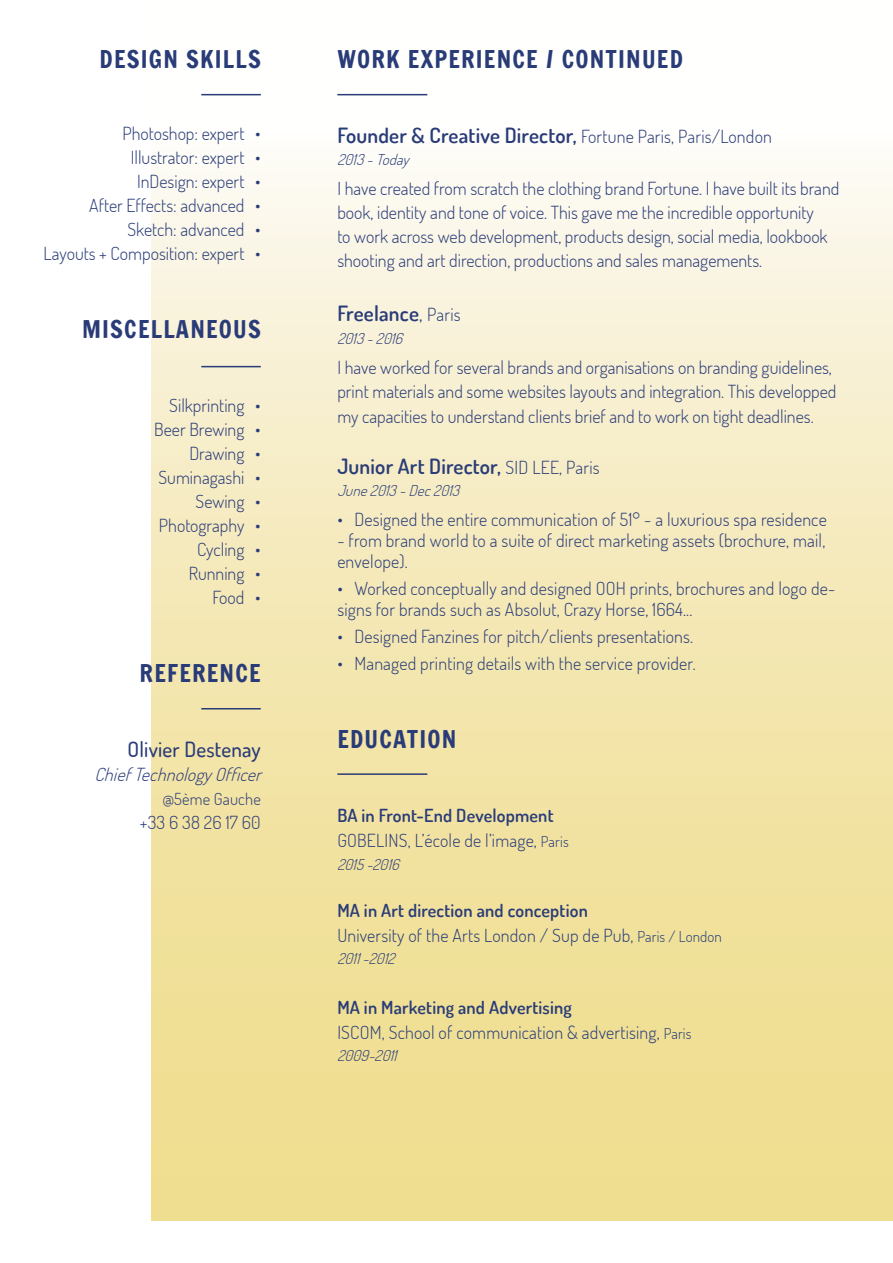
<style>
.page{position:relative;width:893px;height:1263px;background:#fff}
.page>*{position:absolute;margin:0;border:0;box-sizing:border-box;transform-origin:0 0}
.t1{font:24px "Francois One";letter-spacing:.05em;color:#2a3c78}
.t2{font:600 21px "Dosis";letter-spacing:.01em;color:#2a3c78}
.t3{font:500 21px "Dosis";letter-spacing:.01em;color:#2a3c78}
.t4{font:300 18px/24px "Dosis";color:#2a3c78}
.t5{font:italic 300 18px "Dosis";color:#2a3c78}
.t6{font:300 16.5px "Dosis";letter-spacing:.01em;color:#2a3c78}
.t7{font:italic 300 15px "Dosis";color:#2a3c78}
.s1{font-weight:300;font-size:18px}
.s2{font-weight:300}
.s3{font-weight:600}
.s4{font-size:15px}
</style>
<div class="page">
<div style="left:152px;top:0;width:741px;height:1221px;background:linear-gradient(to bottom,#fefdfd,#edd87f)"></div>
<hr style="left:201px;top:366px;width:60px;height:1px;background:#2a3c78">
<hr style="left:201px;top:708px;width:60px;height:1px;background:#2a3c78">
<hr style="left:337px;top:773px;width:90px;height:2px;background:#2a3c78">
<hr style="left:337px;top:94px;width:90px;height:1px;background:#2a3c78">
<hr style="left:201px;top:94px;width:60px;height:1px;background:#2a3c78">
<h1 class="t1" style="left:100px;top:42px;width:163px">DESIGN SKILLS</h1>
<p class="t4" style="left:43px;top:120px;width:219px;text-align:right">Photoshop: expert •<br>Illustrator: expert •<br>InDesign: expert •<br>After Effects: advanced •<br>Sketch: advanced •<br>Layouts + Composition: expert •</p>
<h1 class="t1" style="left:82px;top:312px;width:180px">MISCELLANEOUS</h1>
<p class="t4" style="left:154px;top:392px;width:108px;text-align:right">Silkprinting •<br>Beer Brewing •<br>Drawing •<br>Suminagashi •<br>Sewing •<br>Photography •<br>Cycling •<br>Running •<br>Food •</p>
<h1 class="t1" style="left:140px;top:656px;width:123px">REFERENCE</h1>
<p class="t3" style="left:128px;top:736px;width:135px">Olivier Destenay</p>
<p class="t5" style="left:94px;top:763px;width:174px">Chief Technology Officer</p>
<p class="t6" style="left:162px;top:788px;width:100px">@5ème Gauche</p>
<p class="t4" style="left:140px;top:810px;width:122px">+33 6 38 26 17 60</p>
<h1 class="t1" style="left:337px;top:42px;width:347px">WORK EXPERIENCE / CONTINUED</h1>
<p class="t2" style="left:337px;top:122px;width:436px">Founder &amp; Creative Director, <span class="s1">Fortune Paris, Paris/London</span></p>
<p class="t7" style="left:337px;top:150px;width:78px">2013-Today</p>
<p class="t4" style="left:337px;top:176px;width:504px">I have created from scratch the clothing brand Fortune. I have built its brand book, identity and tone of voice. This gave me the incredible opportunity<br>to work across web development, products design, social media, lookbook shooting and art direction, productions and sales managements.</p>
<p class="t2" style="left:337px;top:300px;width:125px">Freelance<span class="s2">,</span> <span class="s1">Paris</span></p>
<p class="t7" style="left:337px;top:328px;width:71px">2013-2016</p>
<p class="t4" style="left:337px;top:354px;width:501px;line-height:24.6px">I have worked for several brands and organisations on branding guidelines, print materials and some websites layouts and integration. This developped my capacities to understand clients brief and to work on tight deadlines.</p>
<p class="t2" style="left:337px;top:452px;width:264px">Junior Art Director, <span class="s1">SID LEE, Paris</span></p>
<p class="t7" style="left:337px;top:481px;width:128px">June2013-Dec2013</p>
<p class="t4" style="left:337px;top:507px;width:491px">• Designed the entire communication of 51° - a luxurious spa residence</p>
<p class="t4" style="left:337px;top:529px;width:489px;line-height:21px">- from brand world to a suite of direct marketing assets (brochure, mail, envelope).</p>
<p class="t4" style="left:337px;top:577px;width:499px;line-height:21px">• Worked conceptually and designed OOH prints, brochures and logo de&shy;signs for brands such as Absolut, Crazy Horse, 1664...</p>
<p class="t4" style="left:337px;top:624px;width:357px">• Designed Fanzines for pitch/clients presentations.</p>
<p class="t4" style="left:337px;top:651px;width:360px">• Managed printing details with the service provider.</p>
<h1 class="t1" style="left:337px;top:722px;width:121px">EDUCATION</h1>
<p class="t4" style="left:337px;top:802px;width:233px;line-height:25.2px"><span class="s3">BA in Front-End Development<br></span>GOBELINS, L’école de l’image, <span class="s4">Paris</span></p>
<p class="t7" style="left:337px;top:854px;width:68px">2015-2016</p>
<p class="t4" style="left:337px;top:897px;width:386px;line-height:25.2px"><span class="s3">MA in Art direction and conception<br></span>University of the Arts London / Sup de Pub, <span class="s4">Paris / London</span></p>
<p class="t7" style="left:337px;top:949px;width:64px">2011-2012</p>
<p class="t4" style="left:337px;top:994px;width:356px;line-height:25.2px"><span class="s3">MA in Marketing and Advertising<br></span>ISCOM, School of communication &amp; advertising, <span class="s4">Paris</span></p>
<p class="t7" style="left:337px;top:1046px;width:66px">2009-2011</p>
</div>
